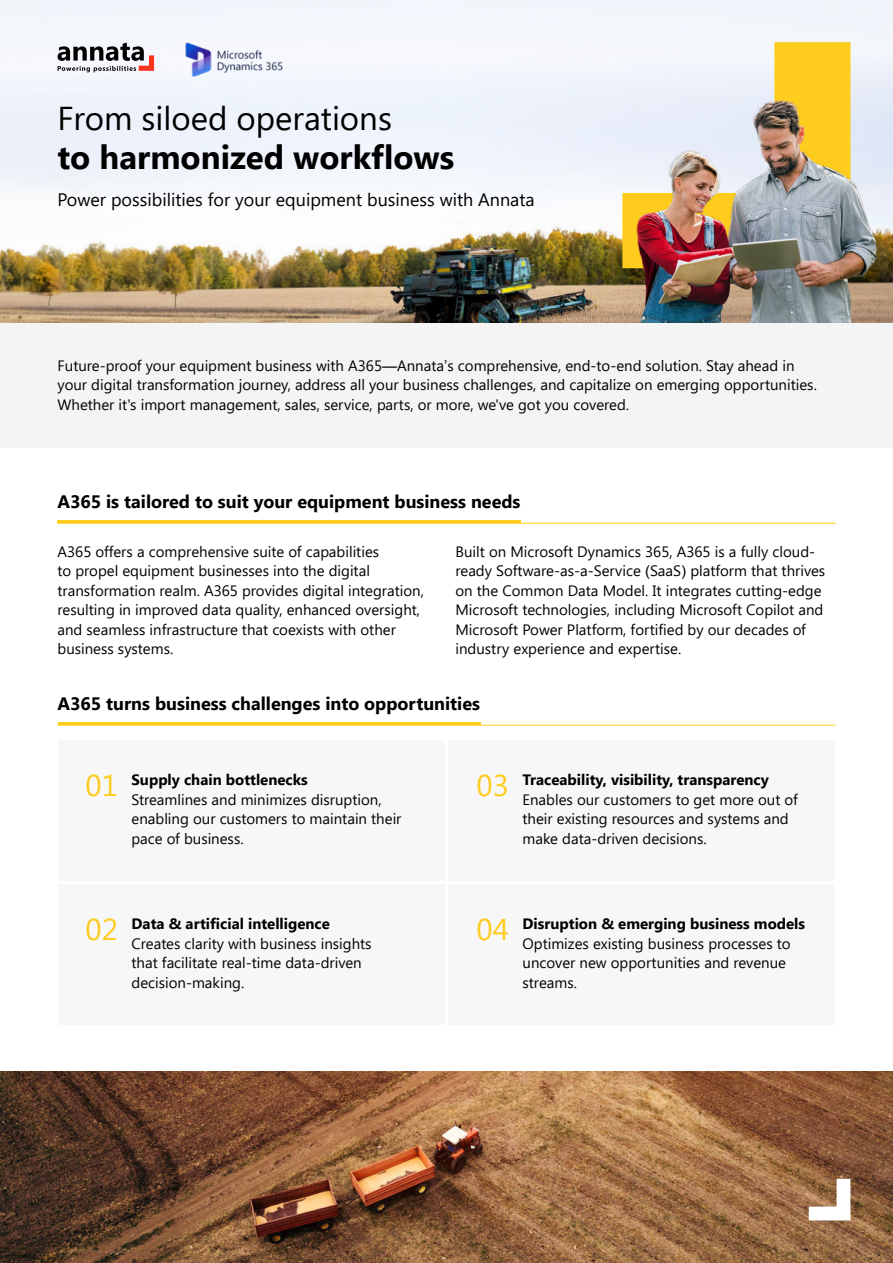
<style>
.page{position:relative;width:893px;height:1263px;background:#fff}
.page>*{position:absolute;margin:0;border:0;box-sizing:border-box;transform-origin:0 0}
.t1{font:700 33px "Segoe UI";color:#000}
.t2{font:33px "Segoe UI";color:#000}
.t3{font:30px "Segoe UI";color:#fdcc1d}
.t4{font:700 18px "Segoe UI";color:#000}
.t5{font:18px "Segoe UI";color:#000}
.t6{font:15px/19.5px "Segoe UI";color:#000}
.t7{font:700 15px "Segoe UI";color:#000}
.s1{font-family:"Arial"}
.s2{font-size:30px;color:#fdcc1d}
.s3{font-weight:700}
</style>
<div class="page">
<div style="left:0;top:322px;width:893px;height:126px;background:#f4f4f4"></div>
<img style="left:0;top:1071px;width:893px;height:192px">
<img style="left:0;top:0;width:541px;height:322px">
<div style="left:58px;top:740px;width:386px;height:141px;background:#f6f6f6"></div>
<div style="left:58px;top:884px;width:386px;height:140px;background:#f6f6f6"></div>
<div style="left:448px;top:740px;width:387px;height:141px;background:#f6f6f6"></div>
<div style="left:448px;top:884px;width:387px;height:140px;background:#f6f6f6"></div>
<hr style="left:58px;top:523px;width:777px;height:1px;background:#fdcc1d">
<hr style="left:58px;top:725px;width:777px;height:1px;background:#fdcc1d">
<hr style="left:58px;top:521px;width:463px;height:2px;background:#fdcc1d">
<hr style="left:58px;top:722px;width:422px;height:3px;background:#fdcc1d">
<svg style="left:809px;top:1179px;width:41px;height:41px"></svg>
<svg style="left:58px;top:43px;width:96px;height:29px"></svg>
<img style="left:184px;top:42px;width:99px;height:35px">
<img style="left:541px;top:0;width:352px;height:322px">
<h1 class="t2" style="left:58px;top:105px;width:336px">From siloed operations</h1>
<h1 class="t1" style="left:58px;top:144px;width:398px">to harmonized workflows</h1>
<p class="t5" style="left:58px;top:193px;width:479px">Power possibilities for your equipment business with Annata</p>
<p class="t6" style="left:58px;top:357px;width:761px">Future-proof your equipment business with A365<span class="s1">—</span>Annata<span class="s1">’</span>s comprehensive, end-to-end solution. Stay ahead in your digital transformation journey, address all your business challenges, and capitalize on emerging opportunities.<br>Whether it's import management, sales, service, parts, or more, we've got you covered.</p>
<p class="t4" style="left:58px;top:495px;width:464px">A365 is tailored to suit your equipment business needs</p>
<p class="t6" style="left:58px;top:543px;width:368px">A365 offers a comprehensive suite of capabilities<br>to propel equipment businesses into the digital transformation realm. A365 provides digital integration, resulting in improved data quality, enhanced oversight, and seamless infrastructure that coexists with other business systems.</p>
<p class="t6" style="left:455px;top:543px;width:371px">Built on Microsoft Dynamics 365, A365 is a fully cloud&shy;ready Software-as-a-Service <span class="s1">(</span>SaaS<span class="s1">)</span> platform that thrives on the Common Data Model. It integrates cutting-edge Microsoft technologies, including Microsoft Copilot and Microsoft Power Platform, fortified by our decades of industry experience and expertise.</p>
<p class="t4" style="left:58px;top:696px;width:424px">A365 turns business challenges into opportunities</p>
<h2 class="t3" style="left:86px;top:774px;width:34px">01</h2>
<p class="t7" style="left:132px;top:774px;width:178px">Supply chain bottlenecks</p>
<p class="t6" style="left:132px;top:791px;width:271px">Streamlines and minimizes disruption, enabling our customers to maintain their pace of business.</p>
<p class="t6" style="left:522px;top:772px;width:277px;text-indent:-46px"><span class="s2">03</span> <span class="s3">Traceability, visibility, transparency </span>Enables our customers to get more out of their existing resources and systems and make data-driven decisions.</p>
<p class="t6" style="left:132px;top:915px;width:242px;text-indent:-46px"><span class="s2">02</span> <span class="s3">Data &amp; artificial intelligence </span>Creates clarity with business insights that facilitate real-time data-driven decision-making.</p>
<p class="t6" style="left:522px;top:915px;width:284px;text-indent:-46px"><span class="s2">04</span> <span class="s3">Disruption &amp; emerging business models </span>Optimizes existing business processes to uncover new opportunities and revenue streams.</p>
</div>
